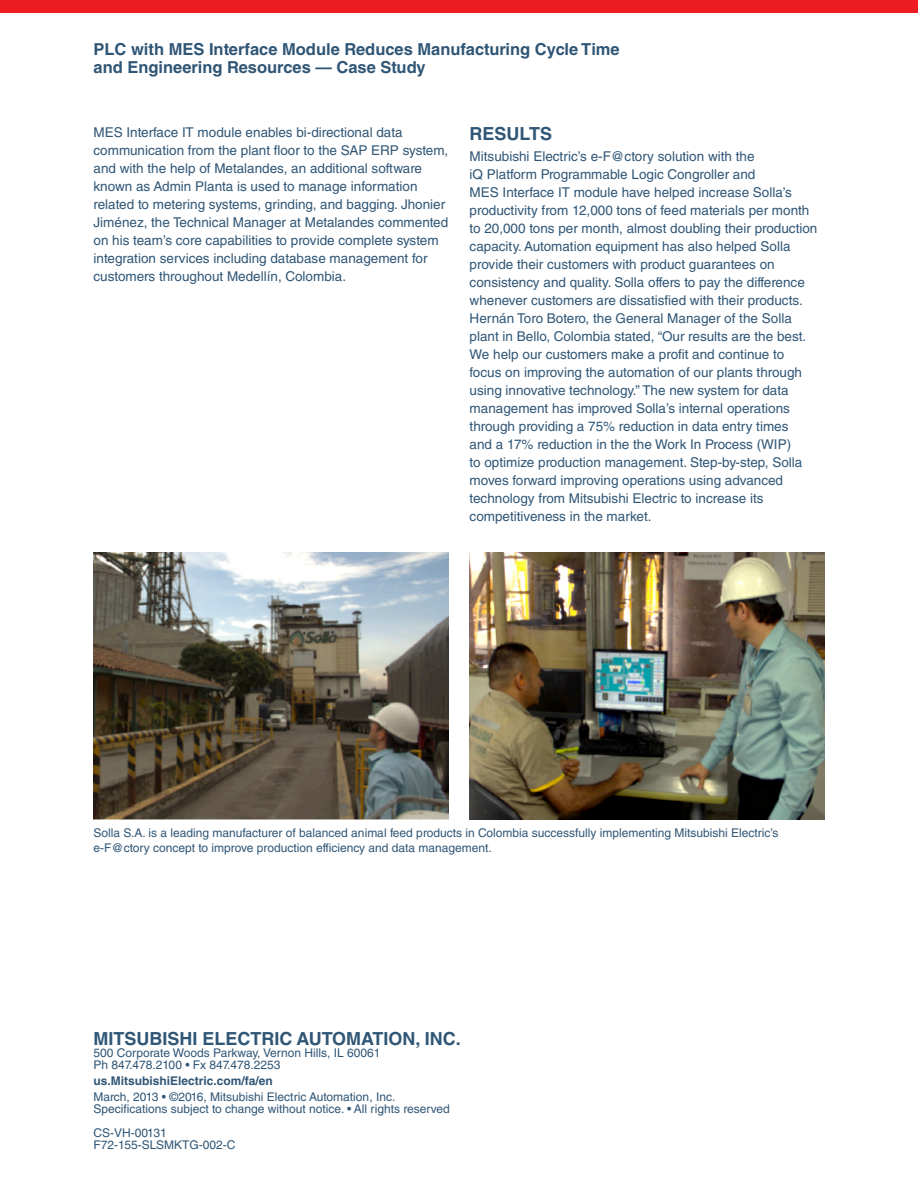
<style>
.page{position:relative;width:918px;height:1188px;background:#fff}
.page>*{position:absolute;margin:0;border:0;box-sizing:border-box;transform-origin:0 0}
._01_Heading_Secondar{font:700 18px "Helvetica LT Std";color:#305676}
._01_Heading_3_PMS_29{font:700 16.5px/18px "Helvetica LT Std";color:#305676}
._02_Body{font:13.5px/18px "Helvetica LT Std";color:#305676}
._04_Address_Footer{font:12px "Helvetica LT Std";color:#305676}
._02_Body-2{font:12px/15px "Helvetica LT Std";color:#305676}
._04_Address_Footer-2{font:700 12px "Helvetica LT Std";color:#305676}
</style>
<div class="page">
<div style="left:0;top:0;width:918px;height:13px;background:#ee1d23"></div>
<img style="left:94px;top:552px;width:354px;height:267px">
<img style="left:470px;top:552px;width:354px;height:267px">
<p class="_01_Heading_3_PMS_29" style="left:94px;top:40px;width:528px">PLC with MES Interface Module Reduces Manufacturing Cycle Time and Engineering Resources — Case Study</p>
<p class="_02_Body" style="left:94px;top:123px;width:356px">MES Interface IT module enables bi-directional data communication from the plant floor to the SAP ERP system, and with the help of Metalandes, an additional software known as Admin Planta is used to manage information related to metering systems, grinding, and bagging. Jhonier Jiménez, the Technical Manager at Metalandes commented on his team’s core capabilities to provide complete system integration services including database management for customers throughout Medellín, Colombia.</p>
<p class="_01_Heading_Secondar" style="left:470px;top:123px;width:84px">RESULTS</p>
<p class="_02_Body" style="left:470px;top:147px;width:349px">Mitsubishi Electric’s e-F@ctory solution with the<br>iQ Platform Programmable Logic Congroller and<br>MES Interface IT module have helped increase Solla’s productivity from 12,000 tons of feed materials per month to 20,000 tons per month, almost doubling their production capacity. Automation equipment has also helped Solla provide their customers with product guarantees on consistency and quality. Solla offers to pay the difference whenever customers are dissatisfied with their products.<br>Hernán Toro Botero, the General Manager of the Solla plant in Bello, Colombia stated, “Our results are the best.<br>We help our customers make a profit and continue to focus on improving the automation of our plants through using innovative technology.” The new system for data management has improved Solla’s internal operations through providing a 75% reduction in data entry times<br>and a 17% reduction in the the Work In Process (WIP)<br>to optimize production management. Step-by-step, Solla moves forward improving operations using advanced technology from Mitsubishi Electric to increase its competitiveness in the market.</p>
<p class="_02_Body-2" style="left:94px;top:825px;width:687px">Solla S.A. is a leading manufacturer of balanced animal feed products in Colombia successfully implementing Mitsubishi Electric’s e-F@ctory concept to improve production efficiency and data management.</p>
<p class="_01_Heading_Secondar" style="left:94px;top:1027px;width:369px">MITSUBISHI ELECTRIC AUTOMATION, INC.</p>
<p class="_04_Address_Footer" style="left:94px;top:1045px;width:288px">500 Corporate Woods Parkway, Vernon Hills, IL 60061</p>
<p class="_04_Address_Footer" style="left:94px;top:1057px;width:189px">Ph 847.478.2100 • Fx 847.478.2253</p>
<p class="_04_Address_Footer-2" style="left:94px;top:1073px;width:181px">us.MitsubishiElectric.com/fa/en</p>
<p class="_04_Address_Footer" style="left:94px;top:1090px;width:303px">March, 2013 • ©2016, Mitsubishi Electric Automation, Inc.</p>
<p class="_04_Address_Footer" style="left:94px;top:1102px;width:358px">Specifications subject to change without notice. • All rights reserved</p>
<p class="_04_Address_Footer" style="left:94px;top:1126px;width:75px">CS-VH-00131</p>
<p class="_04_Address_Footer" style="left:94px;top:1138px;width:144px">F72-155-SLSMKTG-002-C</p>
</div>
